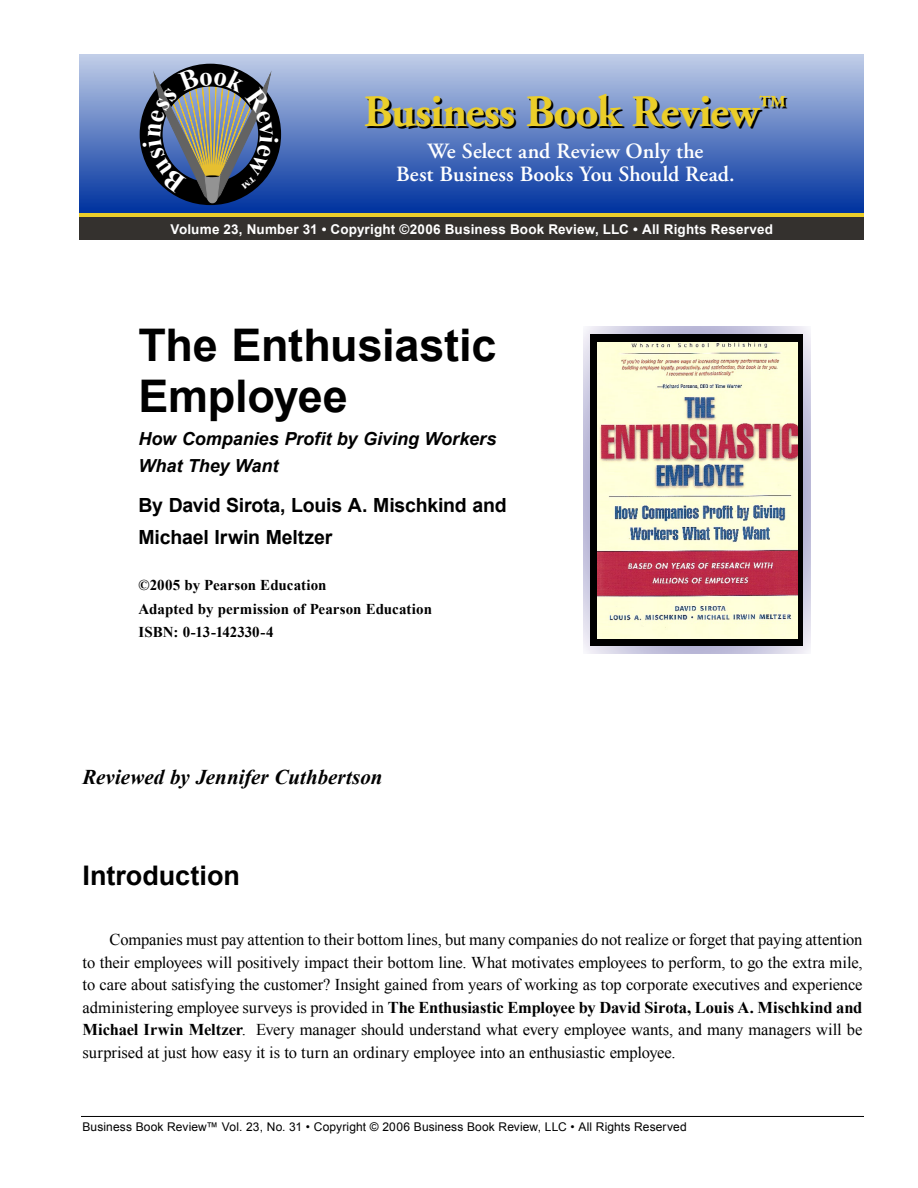
<style>
.page{position:relative;width:918px;height:1188px;background:#fff}
.page>*{position:absolute;margin:0;border:0;box-sizing:border-box;transform-origin:0 0}
.Main_Title{font:700 45px/51px "Arial";letter-spacing:-.005em;color:#000}
.Footer_Left{font:700 45px "Adobe Garamond";letter-spacing:-.02em;color:#000}
.Main_Heads{font:700 27px "Arial";color:#000}
.Footer_Left-2{font:600 21.75px "Adobe Garamond";color:#fff}
.Reviewed_By{font:italic 700 21px "Times New Roman";letter-spacing:.005em;color:#000}
.Authors{font:700 19.5px/31.5px "Arial";letter-spacing:-.01em;color:#000}
.Main_Subtitle{font:italic 700 18px/27px "Arial";color:#000}
.Body_Copy{font:16.5px/22.5px "Times New Roman";letter-spacing:-.005em;color:#000;text-align:justify}
.Copyright_Information{font:700 15px "Times New Roman";letter-spacing:.005em;color:#000}
.Footer_Left-3{font:700 13.5px "Arial";letter-spacing:.01em;color:#fff}
.Footer_Left-4{font:12px "Arial";letter-spacing:.01em;color:#000}
.s1{font-weight:700}
</style>
<div class="page">
<hr style="left:81px;top:1116px;width:783px;height:1px;background:#000">
<div style="left:80px;top:54px;width:784px;height:160px;background:linear-gradient(to bottom,#c2cee8,#00329e)"></div>
<div style="left:80px;top:215px;width:784px;height:25px;background:#34312e"></div>
<hr style="left:80px;top:213px;width:784px;height:4px;background:#ebce29">
<svg style="left:583px;top:326px;width:227px;height:328px;background:#c4c2d8"></svg>
<div style="left:591px;top:334px;width:212px;height:312px;background:#000"></div>
<img style="left:597px;top:343px;width:200px;height:295px">
<svg style="left:137px;top:60px;width:146px;height:147px;background:#4b5667"></svg>
<p class="Footer_Left" style="left:366px;top:89px;width:424px">Business Book Review<sup>™</sup></p>
<p class="Footer_Left-2" style="left:427px;top:140px;width:278px">We Select and Review Only the</p>
<p class="Footer_Left-2" style="left:396px;top:162px;width:340px">Best Business Books You Should Read.</p>
<p class="Footer_Left-3" style="left:170px;top:221px;width:604px">Volume 23, Number 31 • Copyright ©2006 Business Book Review, LLC • All Rights Reserved</p>
<p class="Main_Title" style="left:138px;top:320px;width:359px">The Enthusiastic<br>Employee</p>
<p class="Main_Subtitle" style="left:138px;top:425px;width:359px">How Companies Profit by Giving Workers<br>What They Want</p>
<p class="Authors" style="left:139px;top:490px;width:370px">By David Sirota, Louis A. Mischkind and<br>Michael Irwin Meltzer</p>
<p class="Copyright_Information" style="left:139px;top:577px;width:190px">©2005 by Pearson Education</p>
<p class="Copyright_Information" style="left:139px;top:600px;width:295px">Adapted by permission of Pearson Education</p>
<p class="Copyright_Information" style="left:139px;top:624px;width:137px">ISBN: 0-13-142330-4</p>
<p class="Reviewed_By" style="left:82px;top:765px;width:301px">Reviewed by Jennifer Cuthbertson</p>
<p class="Main_Heads" style="left:82px;top:860px;width:159px">Introduction</p>
<p class="Body_Copy" style="left:82px;top:928px;width:782px;text-indent:27px">Companies must pay attention to their bottom lines, but many companies do not realize or forget that paying attention to their employees will positively impact their bottom line. What motivates employees to perform, to go the extra mile, to care about satisfying the customer? Insight gained from years of working as top corporate executives and experience administering employee surveys is provided in <span class="s1">The Enthusiastic Employee by David Sirota, Louis A. Mischkind and Michael Irwin Meltzer</span>. Every manager should understand what every employee wants, and many managers will be surprised at just how easy it is to turn an ordinary employee into an enthusiastic employee.</p>
<p class="Footer_Left-4" style="left:82px;top:1120px;width:606px">Business Book Review™ Vol. 23, No. 31 • Copyright © 2006 Business Book Review, LLC • All Rights Reserved</p>
</div>
